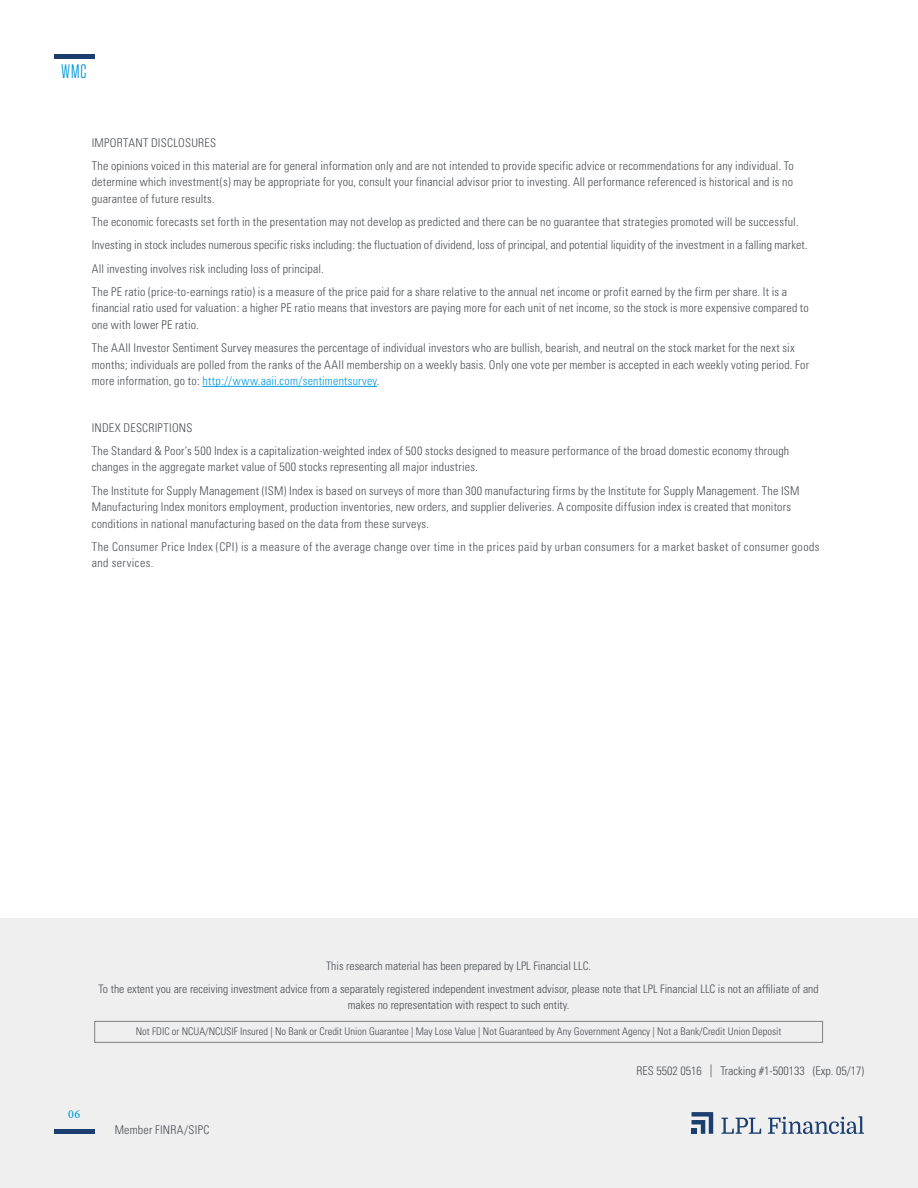
<style>
.page{position:relative;width:918px;height:1188px;background:#fff}
.page>*{position:absolute;margin:0;border:0;box-sizing:border-box;transform-origin:0 0}
.t1{font:19.5px "Tungsten Narrow";color:#0098d8}
.t2{font:300 condensed 12px/23.2px "Univers";letter-spacing:.015em;color:#4b4f54}
.t3{font:300 condensed 12px/16.5px "Univers";letter-spacing:.035em;color:#4b4f54}
.t4{font:500 12px "Minion Pro";color:#009bde}
.t5{font:300 condensed 11.7px/22.8px "Univers";color:#4b4f54;text-align:center}
.t6{font:300 condensed 10.5px "Univers";color:#4b4f54}
.s1{color:#009bde}
.s2{font-size:12.9px}
</style>
<div class="page">
<div style="left:0;top:918px;width:918px;height:270px;background:#efeff0"></div>
<div style="left:94px;top:1021px;width:729px;height:22px;border:1px solid #807f83"></div>
<hr style="left:54px;top:1130px;width:40px;height:4px;background:#1b3e6f">
<hr style="left:54px;top:54px;width:40px;height:4px;background:#1b3e6f">
<svg style="left:692px;top:1112px;width:21px;height:22px"></svg>
<svg style="left:721px;top:1118px;width:40px;height:16px"></svg>
<svg style="left:768px;top:1116px;width:96px;height:18px"></svg>
<hr style="left:202px;top:386px;width:175px;height:1px;background:#009bde">
<h1 class="t1" style="left:61px;top:62px;width:27px">WMC</h1>
<p class="t2" style="left:92px;top:131px;width:704px">IMPORTANT DISCLOSURES<br>The opinions voiced in this material are for general information only and are not intended to provide specific advice or recommendations for any individual. To</p>
<p class="t2" style="left:92px;top:174px;width:703px;line-height:16.5px">determine which investment(s) may be appropriate for you, consult your financial advisor prior to investing. All performance referenced is historical and is no guarantee of future results.</p>
<p class="t2" style="left:92px;top:210px;width:717px">The economic forecasts set forth in the presentation may not develop as predicted and there can be no guarantee that strategies promoted will be successful.<br>Investing in stock includes numerous specific risks including: the fluctuation of dividend, loss of principal, and potential liquidity of the investment in a falling market.<br>All investing involves risk including loss of principal.<br>The PE ratio (price-to-earnings ratio) is a measure of the price paid for a share relative to the annual net income or profit earned by the firm per share. It is a</p>
<p class="t2" style="left:92px;top:300px;width:719px;line-height:16.5px">financial ratio used for valuation: a higher PE ratio means that investors are paying more for each unit of net income, so the stock is more expensive compared to one with lower PE ratio.</p>
<p class="t2" style="left:92px;top:340px;width:719px;line-height:16.5px">The AAII Investor Sentiment Survey measures the percentage of individual investors who are bullish, bearish, and neutral on the stock market for the next six months; individuals are polled from the ranks of the AAII membership on a weekly basis. Only one vote per member is accepted in each weekly voting period. For more information, go to: <span class="s1">http://www.aaii.com/sentimentsurvey</span>.</p>
<p class="t2" style="left:92px;top:416px;width:699px">INDEX DESCRIPTIONS<br>The Standard &amp; Poor’s 500 Index is a capitalization-weighted index of 500 stocks designed to measure performance of the broad domestic economy through</p>
<p class="t2" style="left:92px;top:456px;width:709px">changes in the aggregate market value of 500 stocks representing all major industries.<br>The Institute for Supply Management (ISM) Index is based on surveys of more than 300 manufacturing firms by the Institute for Supply Management. The ISM</p>
<p class="t2" style="left:92px;top:499px;width:701px;line-height:16.5px">Manufacturing Index monitors employment, production inventories, new orders, and supplier deliveries. A composite diffusion index is created that monitors conditions in national manufacturing based on the data from these surveys.</p>
<p class="t3" style="left:92px;top:538px;width:729px">The Consumer Price Index (CPI) is a measure of the average change over time in the prices paid by urban consumers for a market basket of consumer goods and services.</p>
<p class="t5" style="left:99px;top:954px;width:722px">This research material has been prepared by LPL Financial LLC.<br>To the extent you are receiving investment advice from a separately registered independent investment advisor, please note that LPL Financial LLC is not an affiliate of and</p>
<p class="t5" style="left:348px;top:993px;width:223px">makes no representation with respect to such entity.</p>
<p class="t6" style="left:136px;top:1025px;width:647px">Not FDIC or NCUA/NCUSIF Insured | No Bank or Credit Union Guarantee | May Lose Value | Not Guaranteed by Any Government Agency | Not a Bank/Credit Union Deposit</p>
<p class="t4" style="left:68px;top:1106px;width:14px">06</p>
<p class="t2" style="left:115px;top:1118px;width:96px">Member FINRA/SIPC</p>
<p class="t2" style="left:636px;top:1059px;width:229px">RES 5502 0516 <span class="s2">|</span> Tracking #1-500133 (Exp. 05/17)</p>
</div>
